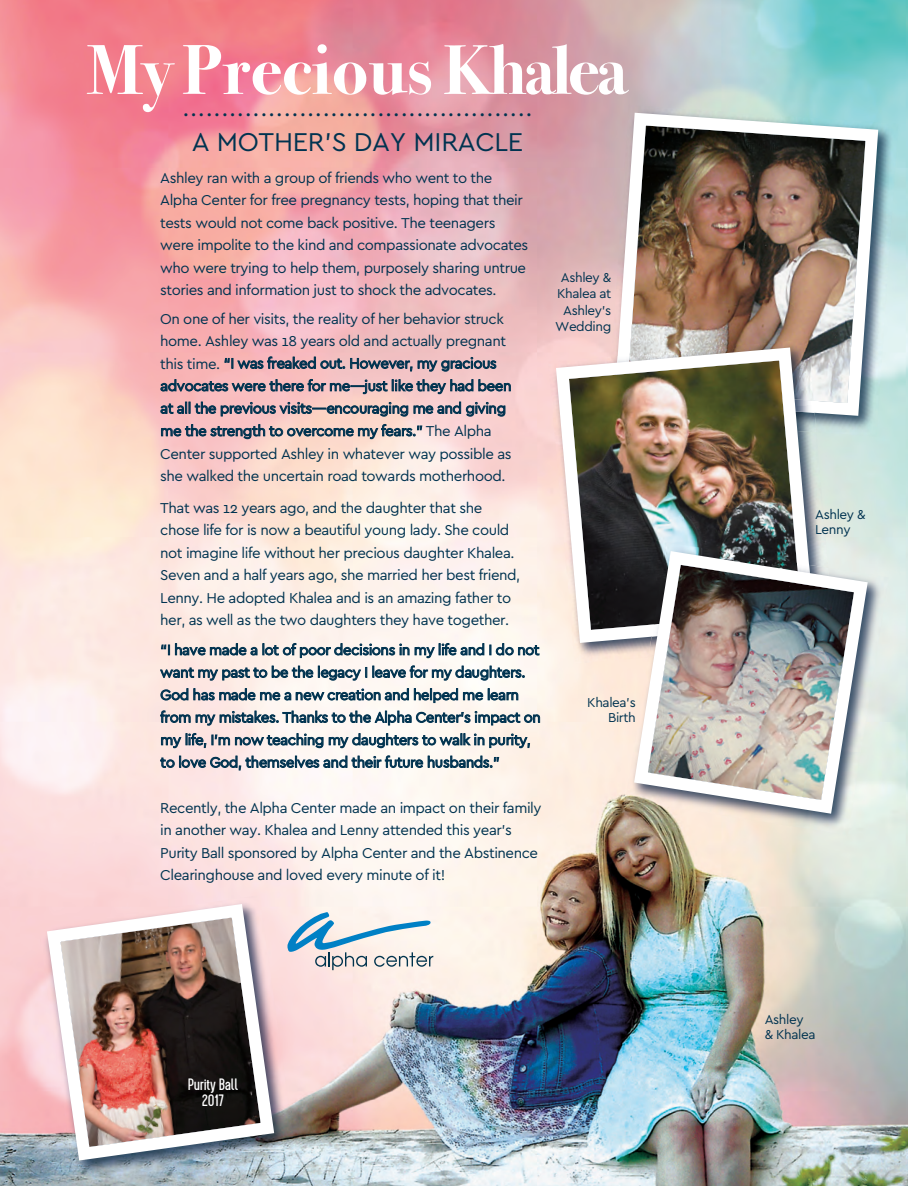
<style>
.page{position:relative;width:908px;height:1186px;background:#fff}
.page>*{position:absolute;margin:0;border:0;box-sizing:border-box;transform-origin:0 0}
.t1{font:70.5px "Bodoni Svty Two OSITCTT Bold";letter-spacing:.005em;color:#fff}
.t2{font:27px "Cera Basic";letter-spacing:-.01em;color:#003350}
.t3{font:24px "Cera Basic";color:#003350}
.t4{font:16.5px/16.5px "Cervo";letter-spacing:-.015em;color:#fff;text-align:center}
.t5{font:15px/22.5px "Cera Basic";letter-spacing:-.03em;color:#003350}
.t6{font:13.5px/15px "Cera Basic";letter-spacing:-.03em;color:#003350}
</style>
<div class="page">
<img style="left:0;top:0;width:908px;height:1186px">
<h1 class="t1" style="left:88px;top:29px;width:542px">My Precious Khalea</h1>
<h3 class="t3" style="left:183px;top:98px;width:351px">.............................................</h3>
<h2 class="t2" style="left:192px;top:131px;width:333px">A MOTHER’S DAY MIRACLE</h2>
<p class="t5" style="left:160px;top:167px;width:370px">Ashley ran with a group of friends who went to the Alpha Center for free pregnancy tests, hoping that their tests would not come back positive. The teenagers were impolite to the kind and compassionate advocates who were trying to help them, purposely sharing untrue stories and information just to shock the advocates.</p>
<p class="t5" style="left:160px;top:308px;width:353px">On one of her visits, the reality of her behavior struck home. Ashley was 18 years old and actually pregnant this time. “I was freaked out. However, my gracious advocates were there for me—just like they had been at all the previous visits—encouraging me and giving me the strength to overcome my fears.” The Alpha Center supported Ashley in whatever way possible as she walked the uncertain road towards motherhood.</p>
<p class="t5" style="left:160px;top:497px;width:362px">That was 12 years ago, and the daughter that she chose life for is now a beautiful young lady. She could not imagine life without her precious daughter Khalea.<br>Seven and a half years ago, she married her best friend, Lenny. He adopted Khalea and is an amazing father to her, as well as the two daughters they have together.</p>
<p class="t5" style="left:160px;top:639px;width:382px">“I have made a lot of poor decisions in my life and I do not want my past to be the legacy I leave for my daughters.<br>God has made me a new creation and helped me learn from my mistakes. Thanks to the Alpha Center’s impact on my life, I’m now teaching my daughters to walk in purity, to love God, themselves and their future husbands.”</p>
<p class="t5" style="left:160px;top:797px;width:383px">Recently, the Alpha Center made an impact on their family in another way. Khalea and Lenny attended this year’s Purity Ball sponsored by Alpha Center and the Abstinence Clearinghouse and loved every minute of it!</p>
<p class="t6" style="left:555px;top:270px;width:58px;line-height:16.2px;text-align:right">Ashley &amp;<br>Khalea at<br>Ashley’s<br>Wedding</p>
<p class="t6" style="left:587px;top:696px;width:50px;text-align:right">Khalea’s<br>Birth</p>
<p class="t4" style="left:188px;top:1078px;width:52px">Purity Ball<br>2017</p>
<p class="t6" style="left:815px;top:508px;width:52px">Ashley &amp;<br>Lenny</p>
<p class="t6" style="left:765px;top:1012px;width:52px">Ashley<br>&amp; Khalea</p>
</div>
